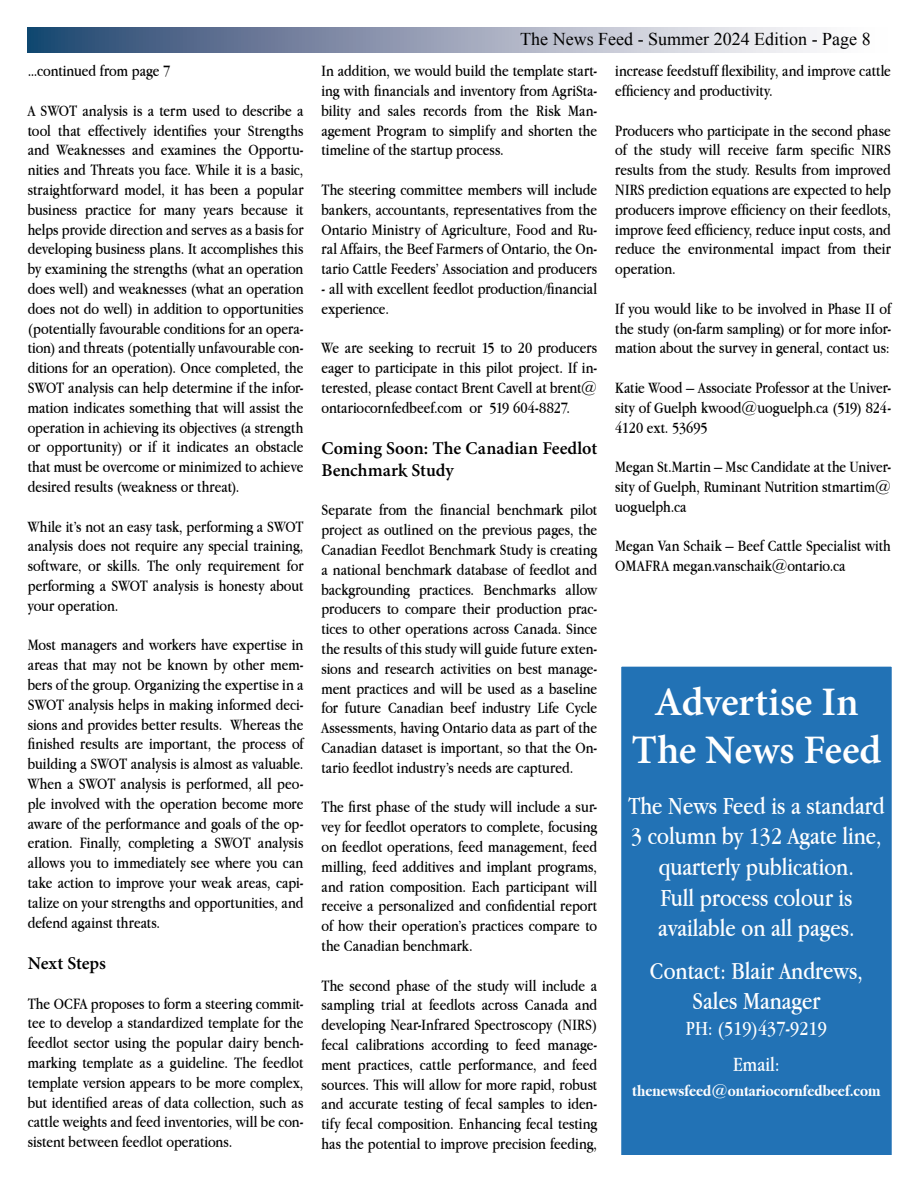
<style>
.page{position:relative;width:918px;height:1188px;background:#fff}
.page>*{position:absolute;margin:0;border:0;box-sizing:border-box;transform-origin:0 0}
.t1{font:600 40.5px/48.6px "Minion Pro";letter-spacing:-.005em;color:#fff;text-align:center}
.t2{font:25.5px/30.6px "Apple Garamond";color:#fff;text-align:center}
.t3{font:21px/36.6px "Apple Garamond";color:#fff;text-align:center}
.t4{font:600 18px/21.6px "Minion Pro";color:#000}
.t5{font:18px "Times New Roman";color:#000}
.t6{font:16.5px/19.8px "Apple Garamond";color:#000;text-align:justify}
.t7{font:700 16.5px "Apple Garamond";color:#fff}
</style>
<div class="page">
<svg style="left:27px;top:27px;width:790px;height:25px"></svg>
<div style="left:618px;top:664px;width:277px;height:494px;background:#2272b5"></div>
<div style="left:615px;top:661px;width:283px;height:500px;border:6px solid #fff"></div>
<p class="t6" style="left:28px;top:61px;width:144px">...continued from page 7</p>
<p class="t6" style="left:28px;top:100px;width:277px">A SWOT analysis is a term used to describe a tool that effectively identifies your Strengths and Weaknesses and examines the Opportu&shy;nities and Threats you face. While it is a basic, straightforward model, it has been a popular business practice for many years because it helps provide direction and serves as a basis for developing business plans. It accomplishes this by examining the strengths (what an operation does well) and weaknesses (what an operation does not do well) in addition to opportunities (potentially favourable conditions for an opera&shy;tion) and threats (potentially unfavourable con&shy;ditions for an operation). Once completed, the SWOT analysis can help determine if the infor&shy;mation indicates something that will assist the operation in achieving its objectives (a strength or opportunity) or if it indicates an obstacle that must be overcome or minimized to achieve desired results (weakness or threat).</p>
<p class="t6" style="left:28px;top:516px;width:277px">While it’s not an easy task, performing a SWOT analysis does not require any special training, software, or skills. The only requirement for performing a SWOT analysis is honesty about your operation.</p>
<p class="t6" style="left:28px;top:635px;width:277px">Most managers and workers have expertise in areas that may not be known by other mem&shy;bers of the group. Organizing the expertise in a SWOT analysis helps in making informed deci&shy;sions and provides better results. Whereas the finished results are important, the process of building a SWOT analysis is almost as valuable.<br>When a SWOT analysis is performed, all peo&shy;ple involved with the operation become more aware of the performance and goals of the op&shy;eration. Finally, completing a SWOT analysis allows you to immediately see where you can take action to improve your weak areas, capi&shy;talize on your strengths and opportunities, and defend against threats.</p>
<p class="t4" style="left:28px;top:952px;width:80px">Next Steps</p>
<p class="t6" style="left:28px;top:993px;width:277px">The OCFA proposes to form a steering commit&shy;tee to develop a standardized template for the feedlot sector using the popular dairy bench&shy;marking template as a guideline. The feedlot template version appears to be more complex, but identified areas of data collection, such as cattle weights and feed inventories, will be con&shy;sistent between feedlot operations.</p>
<p class="t5" style="left:520px;top:27px;width:352px">The News Feed - Summer 2024 Edition - Page 8</p>
<p class="t6" style="left:321px;top:61px;width:277px">In addition, we would build the template start&shy;ing with financials and inventory from AgriSta&shy;bility and sales records from the Risk Man&shy;agement Program to simplify and shorten the timeline of the startup process.</p>
<p class="t6" style="left:321px;top:180px;width:277px">The steering committee members will include bankers, accountants, representatives from the Ontario Ministry of Agriculture, Food and Ru&shy;ral Affairs, the Beef Farmers of Ontario, the On&shy;tario Cattle Feeders’ Association and producers</p>
<p class="t6" style="left:321px;top:279px;width:277px">- all with excellent feedlot production/financial experience.</p>
<p class="t6" style="left:321px;top:338px;width:277px">We are seeking to recruit 15 to 20 producers eager to participate in this pilot project. If in&shy;terested, please contact Brent Cavell at brent@ ontariocornfedbeef.com or 519 604-8827.</p>
<p class="t4" style="left:321px;top:438px;width:277px">Coming Soon: The Canadian Feedlot<br>Benchmark Study</p>
<p class="t6" style="left:321px;top:500px;width:277px">Separate from the financial benchmark pilot project as outlined on the previous pages, the Canadian Feedlot Benchmark Study is creating a national benchmark database of feedlot and backgrounding practices. Benchmarks allow producers to compare their production prac&shy;tices to other operations across Canada. Since the results of this study will guide future exten&shy;sions and research activities on best manage&shy;ment practices and will be used as a baseline for future Canadian beef industry Life Cycle Assessments, having Ontario data as part of the Canadian dataset is important, so that the On&shy;tario feedlot industry’s needs are captured.</p>
<p class="t6" style="left:321px;top:797px;width:277px">The first phase of the study will include a sur&shy;vey for feedlot operators to complete, focusing on feedlot operations, feed management, feed milling, feed additives and implant programs, and ration composition. Each participant will receive a personalized and confidential report of how their operation’s practices compare to the Canadian benchmark.</p>
<p class="t6" style="left:321px;top:975px;width:277px">The second phase of the study will include a sampling trial at feedlots across Canada and developing Near-Infrared Spectroscopy (NIRS) fecal calibrations according to feed manage&shy;ment practices, cattle performance, and feed sources. This will allow for more rapid, robust and accurate testing of fecal samples to iden&shy;tify fecal composition. Enhancing fecal testing has the potential to improve precision feeding,</p>
<p class="t6" style="left:615px;top:61px;width:277px">increase feedstuff flexibility, and improve cattle efficiency and productivity.</p>
<p class="t6" style="left:615px;top:120px;width:277px">Producers who participate in the second phase of the study will receive farm specific NIRS results from the study. Results from improved NIRS prediction equations are expected to help producers improve efficiency on their feedlots, improve feed efficiency, reduce input costs, and reduce the environmental impact from their operation.</p>
<p class="t6" style="left:615px;top:298px;width:277px">If you would like to be involved in Phase II of the study (on-farm sampling) or for more infor&shy;mation about the survey in general, contact us:</p>
<p class="t6" style="left:615px;top:378px;width:277px">Katie Wood – Associate Professor at the Univer&shy;sity of Guelph kwood@uoguelph.ca (519) 824- 4120 ext. 53695</p>
<p class="t6" style="left:615px;top:457px;width:277px">Megan St.Martin – Msc Candidate at the Univer&shy;sity of Guelph, Ruminant Nutrition stmartim@ uoguelph.ca</p>
<p class="t6" style="left:615px;top:536px;width:277px">Megan Van Schaik – Beef Cattle Specialist with<br>OMAFRA megan.vanschaik@ontario.ca</p>
<h1 class="t1" style="left:632px;top:677px;width:251px">Advertise In<br>The News Feed</h1>
<h2 class="t2" style="left:628px;top:790px;width:258px">The News Feed is a standard<br>3 column by 132 Agate line, quarterly publication.<br>Full process colour is available on all pages.</h2>
<h2 class="t2" style="left:650px;top:955px;width:214px">Contact: Blair Andrews,<br>Sales Manager</h2>
<p class="t3" style="left:686px;top:1009px;width:143px">PH: (519)437-9219<br>Email:</p>
<p class="t7" style="left:632px;top:1082px;width:250px">thenewsfeed@ontariocornfedbeef.com</p>
</div>
